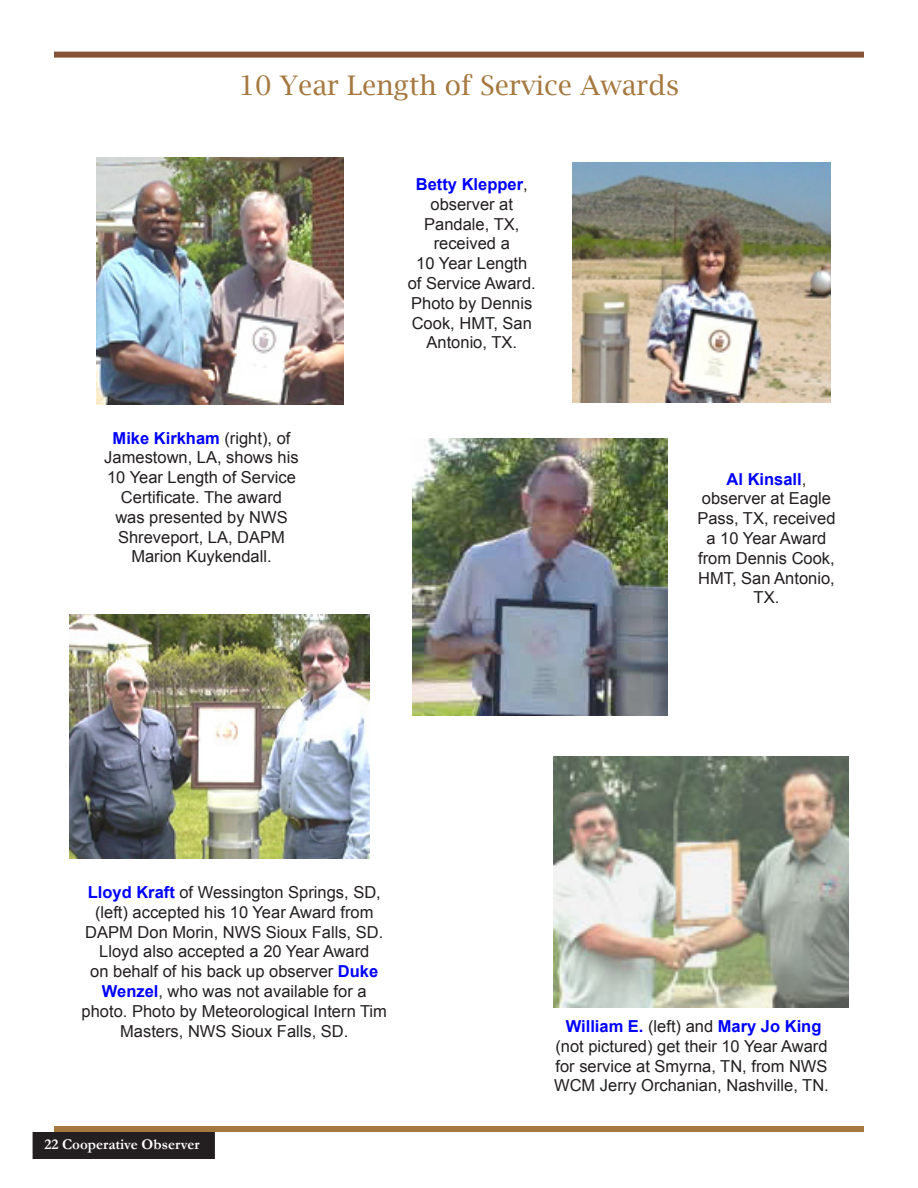
<style>
.page{position:relative;width:918px;height:1188px;background:#fff}
.page>*{position:absolute;margin:0;border:0;box-sizing:border-box;transform-origin:0 0}
.t1{font:27px "Lucida Bright";color:#a5783f}
.t2{font:16.5px/19.8px "Arial";color:#231f20;text-align:center}
.t3{font:700 15px "Garamond";color:#fff}
.s1{font-weight:700;color:#00f}
</style>
<div class="page">
<div style="left:33px;top:1133px;width:181px;height:25px;background:#231f20"></div>
<div style="left:33px;top:1132px;width:182px;height:27px;border:2px solid #231f20"></div>
<div style="left:54px;top:1126px;width:810px;height:6px;background:#a5783f"></div>
<img style="left:96px;top:158px;width:247px;height:247px">
<img style="left:573px;top:162px;width:258px;height:241px">
<img style="left:70px;top:614px;width:300px;height:245px">
<div style="left:54px;top:52px;width:810px;height:6px;background:#835237"></div>
<img style="left:554px;top:756px;width:295px;height:251px">
<img style="left:412px;top:438px;width:256px;height:278px">
<h1 class="t1" style="left:239px;top:70px;width:442px">10 Year Length of Service Awards</h1>
<p class="t2" style="left:104px;top:428px;width:196px"><span class="s1">Mike Kirkham</span> (right), of<br>Jamestown, LA, shows his<br>10 Year Length of Service<br>Certificate. The award was presented by NWS<br>Shreveport, LA, DAPM<br>Marion Kuykendall.</p>
<p class="t2" style="left:408px;top:174px;width:130px"><span class="s1">Betty Klepper</span>, observer at<br>Pandale, TX, received a<br>10 Year Length of Service Award.<br>Photo by Dennis<br>Cook, HMT, San<br>Antonio, TX.</p>
<p class="t2" style="left:697px;top:469px;width:140px"><span class="s1">Al Kinsall</span>, observer at Eagle<br>Pass, TX, received a 10 Year Award from Dennis Cook,<br>HMT, San Antonio,<br>TX.</p>
<p class="t2" style="left:82px;top:882px;width:307px"><span class="s1">Lloyd Kraft</span> of Wessington Springs, SD, (left) accepted his 10 Year Award from DAPM Don Morin, NWS Sioux Falls, SD.<br>Lloyd also accepted a 20 Year Award<br>on behalf of his back up observer <span class="s1">Duke Wenzel</span>, who was not available for a photo. Photo by Meteorological Intern Tim Masters, NWS Sioux Falls, SD.</p>
<p class="t3" style="left:44px;top:1134px;width:157px">22 Cooperative Observer</p>
<p class="t2" style="left:554px;top:1016px;width:276px"><span class="s1">William E.</span> (left) and <span class="s1">Mary Jo King </span>(not pictured) get their 10 Year Award for service at Smyrna, TN, from NWS WCM Jerry Orchanian, Nashville, TN.</p>
</div>
